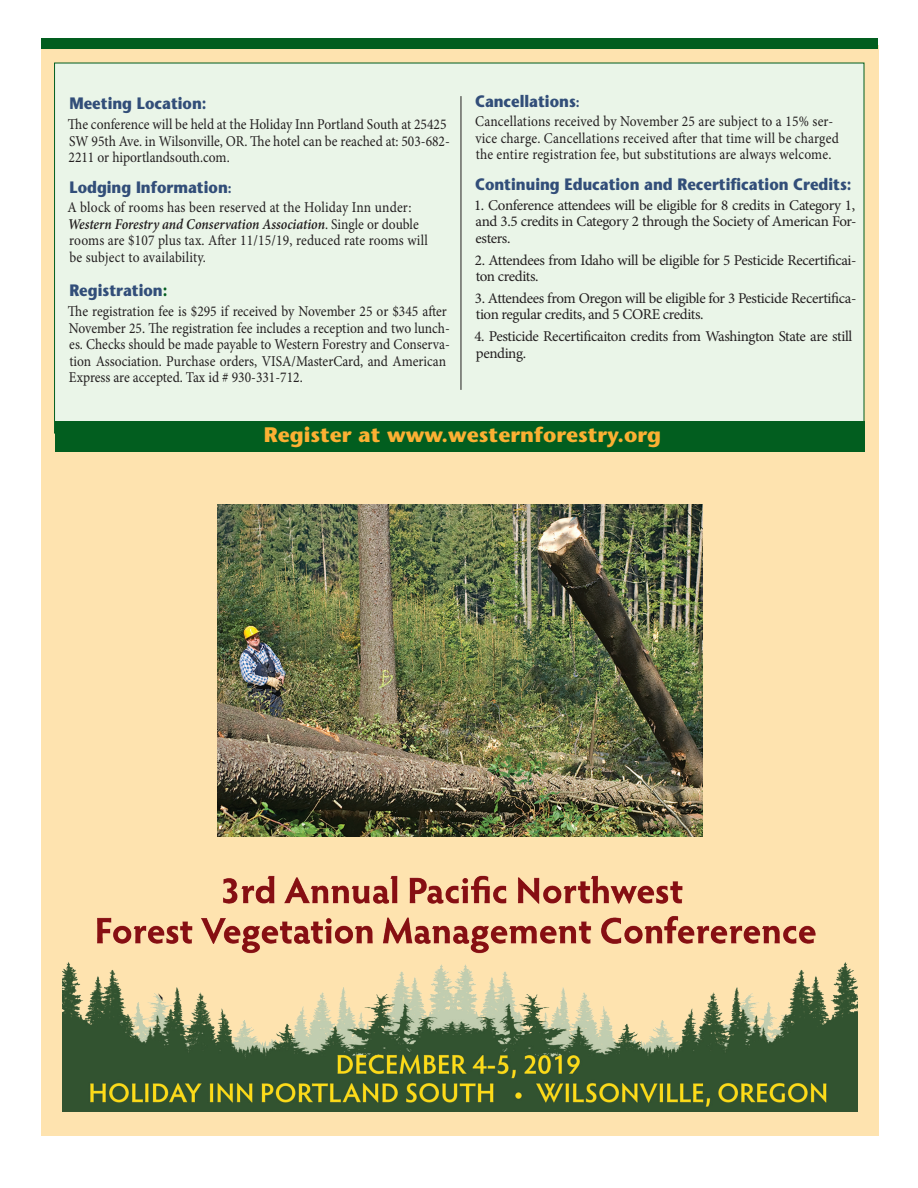
<style>
.page{position:relative;width:918px;height:1188px;background:#fff}
.page>*{position:absolute;margin:0;border:0;box-sizing:border-box;transform-origin:0 0}
.Headers_2{font:700 21px "Stone Sans Std";color:#fbb033}
.content_1{font:700 16.5px "Stone Sans Std";color:#324e79;scale:.9 1}
.content_1-2{font:15px/16.5px "Minion Pro";color:#231f20;scale:.9 1}
.Headers_2-2{font:15px/16.5px "Minion Pro";letter-spacing:-.025em;color:#231f20}
.s1{font-size:13.5px}
.s2{font-weight:600;font-style:italic}
.s3{color:#025e1f}
</style>
<div class="page">
<div style="left:41px;top:45px;width:837px;height:1091px;background:#fee3af"></div>
<div style="left:42px;top:39px;width:836px;height:10px;background:#025e1f"></div>
<div style="left:54px;top:63px;width:810px;height:370px;background:#eaf5e8"></div>
<div style="left:55px;top:422px;width:810px;height:30px;background:#025e1f"></div>
<hr style="left:461px;top:96px;width:1px;height:294px;background:#231f20">
<img style="left:63px;top:875px;width:795px;height:237px">
<img style="left:218px;top:504px;width:485px;height:333px">
<p class="content_1" style="left:69px;top:94px;width:154px">Meeting Location:</p>
<p class="content_1-2" style="left:68px;top:116px;width:426px">The conference will be held at the Holiday Inn Portland South at 25425<br>SW 95th Ave. in Wilsonville, OR. The hotel can be reached at: 503-682-<br>2211 or hiportlandsouth.com.</p>
<p class="content_1" style="left:69px;top:177px;width:182px">Lodging Information<span class="s1">:</span></p>
<p class="content_1-2" style="left:67px;top:199px;width:402px">A block of rooms has been reserved at the Holiday Inn under:<br><span class="s2">Western Forestry and Conservation Association</span>. Single or double rooms are $107 plus tax. After 11/15/19, reduced rate rooms will be subject to availability.</p>
<p class="content_1" style="left:69px;top:281px;width:110px">Registration<span class="s3">:</span></p>
<p class="content_1-2" style="left:68px;top:303px;width:426px">The registration fee is $295 if received by November 25 or $345 after November 25. The registration fee includes a reception and two lunch&shy;es. Checks should be made payable to Western Forestry and Conserva&shy;tion Association. Purchase orders, VISA/MasterCard, and American Express are accepted. Tax id # 930-331-712.</p>
<p class="content_1" style="left:475px;top:91px;width:118px">Cancellations<span class="s1">:</span></p>
<p class="content_1-2" style="left:475px;top:113px;width:406px">Cancellations received by November 25 are subject to a 15% ser&shy;vice charge. Cancellations received after that time will be charged the entire registration fee, but substitutions are always welcome.</p>
<p class="content_1" style="left:475px;top:174px;width:420px">Continuing Education and Recertification Credits:</p>
<p class="Headers_2-2" style="left:474px;top:197px;width:384px;text-align:justify">1. Conference attendees will be eligible for 8 credits in Category 1, and 3.5 credits in Category 2 through the Society of American For&shy;esters.</p>
<p class="Headers_2-2" style="left:475px;top:252px;width:383px">2. Attendees from Idaho will be eligible for 5 Pesticide Recertificai&shy;ton credits.</p>
<p class="Headers_2-2" style="left:475px;top:290px;width:383px">3. Attendees from Oregon will be eligible for 3 Pesticide Recertifica&shy;tion regular credits, and 5 CORE credits.</p>
<p class="Headers_2-2" style="left:474px;top:328px;width:380px">4. Pesticide Recertificaiton credits from Washington State are still pending.</p>
<p class="Headers_2" style="left:264px;top:423px;width:399px">Register at www.westernforestry.org</p>
</div>
